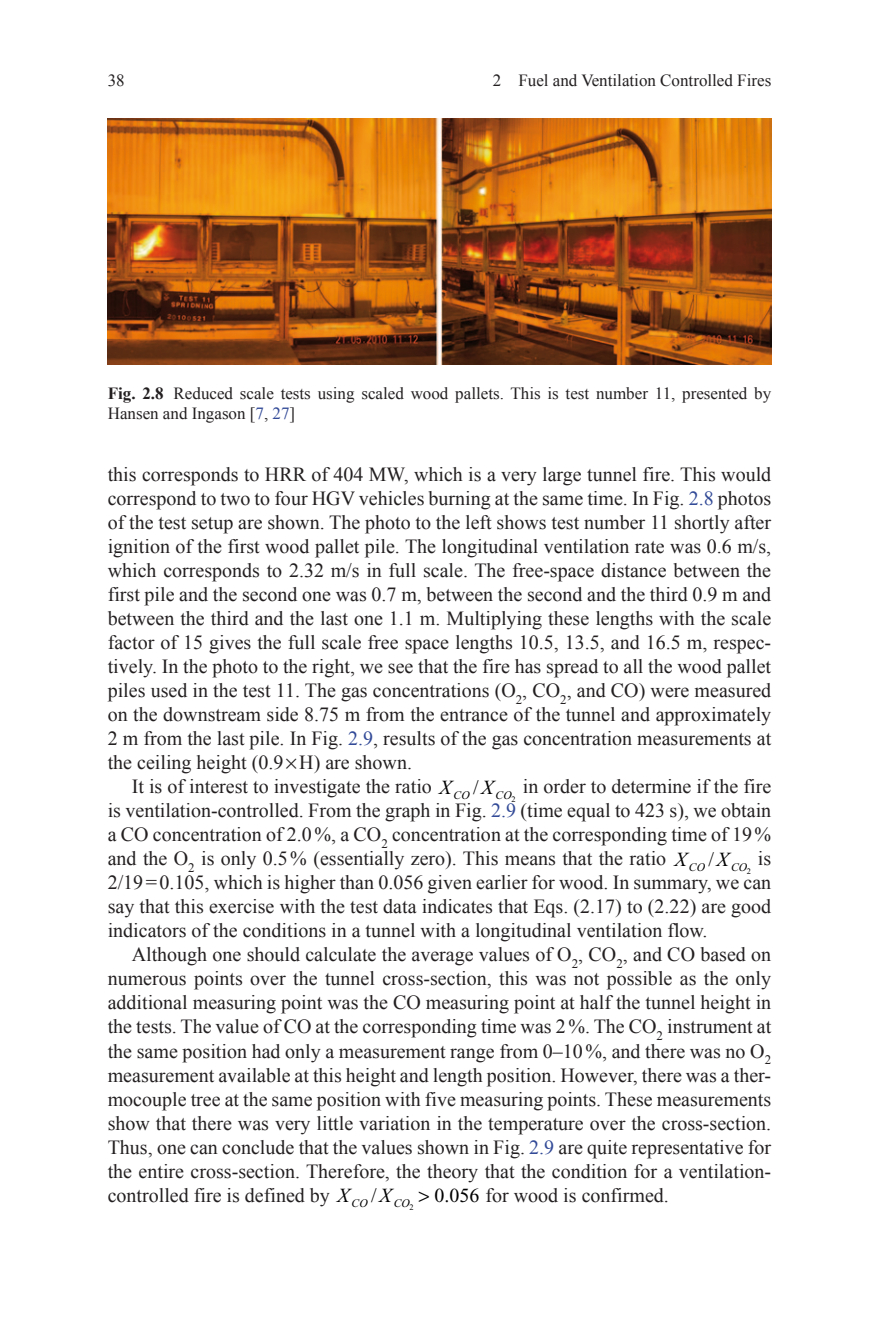
<style>
.page{position:relative;width:879px;height:1333px;background:#fff}
.page>*{position:absolute;margin:0;border:0;box-sizing:border-box;transform-origin:0 0}
.t1{font:20px/24px "Times New Roman";color:#231f20;text-align:justify}
.t2{font:20px "Times New Roman";color:#010000}
.t3{font:17px/20px "Times New Roman";color:#231f20}
.t4{font:italic 11.6px "Times New Roman";letter-spacing:.005em;color:#010000}
.t5{font:8.4px "Times New Roman";color:#010000}
.s1{font-weight:700}
.s2{color:#324a97}
.s3{font-style:italic;color:#010000}
.s4{color:#010000}
.s5{font-style:italic}
</style>
<div class="page">
<img style="left:108px;top:118px;width:663px;height:247px">
<p class="t3" style="left:108px;top:70px;width:18px">38</p>
<p class="t3" style="left:493px;top:70px;width:280px">2 Fuel and Ventilation Controlled Fires</p>
<p class="t3" style="left:108px;top:383px;width:665px"><span class="s1">Fig. 2.8</span> Reduced scale tests using scaled wood pallets. This is test number 11, presented by<br>Hansen and Ingason [<span class="s2">7</span>, <span class="s2">27</span>]</p>
<p class="t1" style="left:108px;top:462px;width:665px">this corresponds to HRR of 404 MW, which is a very large tunnel fire. This would</p>
<p class="t1" style="left:108px;top:486px;width:665px">correspond to two to four HGV vehicles burning at the same time. In Fig. <span class="s2">2.8</span> photos</p>
<p class="t1" style="left:108px;top:510px;width:665px">of the test setup are shown. The photo to the left shows test number 11 shortly after</p>
<p class="t1" style="left:108px;top:534px;width:665px">ignition of the first wood pallet pile. The longitudinal ventilation rate was 0.6 m/s,</p>
<p class="t1" style="left:108px;top:558px;width:665px">which corresponds to 2.32 m/s in full scale. The free-space distance between the</p>
<p class="t1" style="left:108px;top:582px;width:665px">first pile and the second one was 0.7 m, between the second and the third 0.9 m and</p>
<p class="t1" style="left:108px;top:606px;width:665px">between the third and the last one 1.1 m. Multiplying these lengths with the scale</p>
<p class="t1" style="left:108px;top:630px;width:665px">factor of 15 gives the full scale free space lengths 10.5, 13.5, and 16.5 m, respec-</p>
<p class="t1" style="left:108px;top:654px;width:665px">tively. In the photo to the right, we see that the fire has spread to all the wood pallet</p>
<p class="t1" style="left:108px;top:678px;width:665px">piles used in the test 11. The gas concentrations (O<sub>2</sub>, CO<sub>2</sub>, and CO) were measured</p>
<p class="t1" style="left:108px;top:702px;width:665px">on the downstream side 8.75 m from the entrance of the tunnel and approximately</p>
<p class="t1" style="left:108px;top:726px;width:665px">2 m from the last pile. In Fig. <span class="s2">2.9</span>, results of the gas concentration measurements at</p>
<p class="t1" style="left:108px;top:750px;width:306px">the ceiling height (0.9 H) are shown.</p>
<p class="t1" style="left:132px;top:774px;width:321px">It is of interest to investigate the ratio <span class="s3">X</span></p>
<p class="t5" style="left:511px;top:794px;width:6px">2</p>
<p class="t1" style="left:473px;top:774px;width:299px"><span class="s4">/</span> <span class="s3">X</span> <sub>CO</sub> in order to determine if the fire</p>
<p class="t4" style="left:453px;top:788px;width:18px">CO</p>
<p class="t1" style="left:108px;top:798px;width:665px">is ventilation-controlled. From the graph in Fig. <span class="s2">2.9</span> (time equal to 423 s), we obtain a CO concentration of 2.0%, a CO<sub>2</sub> concentration at the corresponding time of 19% and the O<sub>2</sub> is only 0.5% (essentially zero). This means that the ratio <span class="s3">X</span></p>
<p class="t5" style="left:747px;top:866px;width:6px">2</p>
<p class="t4" style="left:689px;top:860px;width:18px">CO</p>
<p class="t4" style="left:731px;top:860px;width:42px">CO <sup>is</sup></p>
<p class="t1" style="left:108px;top:870px;width:665px">2/19=0.105, which is higher than 0.056 given earlier for wood. In summary, we can say that this exercise with the test data indicates that Eqs. (2.17) to (2.22) are good indicators of the conditions in a tunnel with a longitudinal ventilation flow.</p>
<p class="t1" style="left:108px;top:942px;width:665px;text-indent:24px">Although one should calculate the average values of O<sub>2</sub>, CO<sub>2</sub>, and CO based on numerous points over the tunnel cross-section, this was not possible as the only additional measuring point was the CO measuring point at half the tunnel height in the tests. The value of CO at the corresponding time was 2%. The CO<sub>2</sub> instrument at the same position had only a measurement range from 0–10%, and there was no O<sub>2 </sub>measurement available at this height and length position. However, there was a ther&shy;mocouple tree at the same position with five measuring points. These measurements show that there was very little variation in the temperature over the cross-section.<br>Thus, one can conclude that the values shown in Fig. <span class="s2">2.9</span> are quite representative for the entire cross-section. Therefore, the theory that the condition for a ventilation&shy;controlled fire is defined by <span class="s3">X</span></p>
<p class="t5" style="left:409px;top:1202px;width:6px">2</p>
<p class="t2" style="left:708px;top:847px;width:22px">/<span class="s5">X</span></p>
<p class="t1" style="left:434px;top:1182px;width:236px"><span class="s4">0.056</span> for wood is confirmed.</p>
<p class="t2" style="left:371px;top:1184px;width:22px">/<span class="s5">X</span></p>
<p class="t4" style="left:352px;top:1196px;width:18px">CO</p>
<p class="t4" style="left:394px;top:1196px;width:18px">CO</p>
</div>
